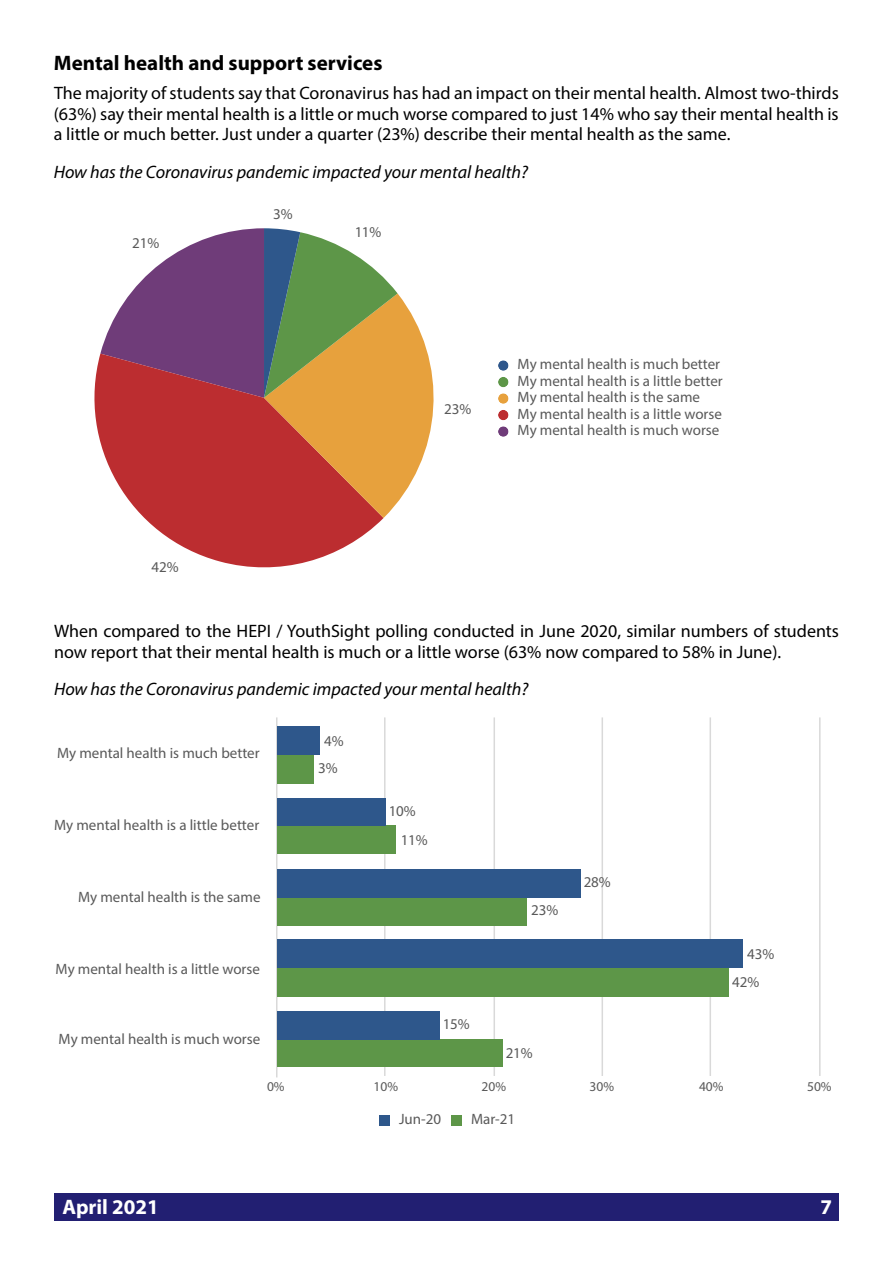
<style>
.page{position:relative;width:893px;height:1263px;background:#fff}
.page>*{position:absolute;margin:0;border:0;box-sizing:border-box;transform-origin:0 0}
.t1{font:700 21px "Myriad Pro";color:#000}
.t2{font:700 21px "Myriad Pro";color:#fff}
.t3{font:18px/20.7px "Myriad Pro";color:#000;text-align:justify}
.t4{font:italic 18px "Myriad Pro";color:#000}
.t5{font:15px/16.5px "Myriad Pro";color:#595959}
.t6{font:13.5px "Myriad Pro";color:#595959}
</style>
<div class="page">
<div style="left:54px;top:1193px;width:785px;height:27px;background:#221f72"></div>
<svg style="left:94px;top:355px;width:290px;height:213px;fill:#bc2d30"></svg>
<svg style="left:100px;top:228px;width:334px;height:290px"></svg>
<div style="left:498px;top:360px;width:10px;height:11px;background:#2e578b;border-radius:50%"></div>
<div style="left:498px;top:377px;width:10px;height:10px;background:#5d9648;border-radius:50%"></div>
<div style="left:498px;top:393px;width:10px;height:11px;background:#e7a13d;border-radius:50%"></div>
<div style="left:498px;top:410px;width:10px;height:10px;background:#bc2d30;border-radius:50%"></div>
<div style="left:498px;top:426px;width:10px;height:11px;background:#6f3c79;border-radius:50%"></div>
<hr style="left:384px;top:717px;width:2px;height:359px;background:#d9d9d9">
<hr style="left:494px;top:717px;width:1px;height:359px;background:#d9d9d9">
<hr style="left:602px;top:717px;width:1px;height:359px;background:#d9d9d9">
<hr style="left:710px;top:717px;width:1px;height:359px;background:#d9d9d9">
<hr style="left:819px;top:717px;width:1px;height:359px;background:#d9d9d9">
<hr style="left:276px;top:718px;width:2px;height:359px;background:#d9d9d9">
<div style="left:278px;top:755px;width:35px;height:28px;background:#5d9648"></div>
<div style="left:278px;top:825px;width:118px;height:29px;background:#5d9648"></div>
<div style="left:278px;top:897px;width:248px;height:29px;background:#5d9648"></div>
<div style="left:278px;top:968px;width:451px;height:28px;background:#5d9648"></div>
<div style="left:278px;top:1040px;width:224px;height:27px;background:#5d9648"></div>
<div style="left:278px;top:726px;width:42px;height:29px;background:#2e578b"></div>
<div style="left:278px;top:798px;width:108px;height:27px;background:#2e578b"></div>
<div style="left:278px;top:869px;width:302px;height:28px;background:#2e578b"></div>
<div style="left:278px;top:939px;width:464px;height:29px;background:#2e578b"></div>
<div style="left:278px;top:1011px;width:162px;height:29px;background:#2e578b"></div>
<div style="left:380px;top:1115px;width:10px;height:10px;background:#2e578b"></div>
<div style="left:452px;top:1115px;width:10px;height:10px;background:#5d9648"></div>
<p class="t1" style="left:54px;top:49px;width:330px">Mental health and support services</p>
<p class="t3" style="left:54px;top:82px;width:787px">The majority of students say that Coronavirus has had an impact on their mental health. Almost two-thirds (63%) say their mental health is a little or much worse compared to just 14% who say their mental health is a little or much better. Just under a quarter (23%) describe their mental health as the same.</p>
<p class="t4" style="left:54px;top:161px;width:476px">How has the Coronavirus pandemic impacted your mental health?</p>
<p class="t5" style="left:132px;top:234px;width:29px">21%</p>
<p class="t5" style="left:152px;top:558px;width:29px">42%</p>
<p class="t5" style="left:273px;top:206px;width:21px">3%</p>
<p class="t5" style="left:354px;top:224px;width:29px">11%</p>
<p class="t5" style="left:444px;top:401px;width:29px">23%</p>
<p class="t5" style="left:518px;top:356px;width:207px">My mental health is much better<br>My mental health is a little better<br>My mental health is the same<br>My mental health is a little worse<br>My mental health is much worse</p>
<p class="t3" style="left:54px;top:620px;width:786px">When compared to the HEPI / YouthSight polling conducted in June 2020, similar numbers of students now report that their mental health is much or a little worse (63% now compared to 58% in June).</p>
<p class="t4" style="left:54px;top:678px;width:476px">How has the Coronavirus pandemic impacted your mental health?</p>
<p class="t5" style="left:57px;top:744px;width:204px">My mental health is much better</p>
<p class="t5" style="left:54px;top:816px;width:207px">My mental health is a little better</p>
<p class="t5" style="left:78px;top:888px;width:184px">My mental health is the same</p>
<p class="t5" style="left:56px;top:960px;width:206px">My mental health is a little worse</p>
<p class="t5" style="left:58px;top:1031px;width:203px">My mental health is much worse</p>
<p class="t5" style="left:324px;top:732px;width:21px">4%</p>
<p class="t5" style="left:318px;top:759px;width:21px">3%</p>
<p class="t5" style="left:388px;top:803px;width:29px">10%</p>
<p class="t5" style="left:400px;top:831px;width:29px">11%</p>
<p class="t5" style="left:531px;top:902px;width:29px">23%</p>
<p class="t5" style="left:584px;top:873px;width:29px">28%</p>
<p class="t5" style="left:442px;top:1016px;width:29px">15%</p>
<p class="t5" style="left:506px;top:1044px;width:29px">21%</p>
<p class="t5" style="left:747px;top:945px;width:29px">43%</p>
<p class="t5" style="left:732px;top:974px;width:29px">42%</p>
<p class="t6" style="left:267px;top:1078px;width:19px">0%</p>
<p class="t6" style="left:374px;top:1078px;width:26px">10%</p>
<p class="t6" style="left:482px;top:1078px;width:26px">20%</p>
<p class="t6" style="left:590px;top:1078px;width:26px">30%</p>
<p class="t6" style="left:699px;top:1078px;width:26px">40%</p>
<p class="t6" style="left:807px;top:1078px;width:26px">50%</p>
<p class="t5" style="left:399px;top:1110px;width:44px">Jun-20</p>
<p class="t5" style="left:471px;top:1110px;width:46px">Mar-21</p>
<p class="t2" style="left:62px;top:1193px;width:98px">April 2021</p>
<p class="t2" style="left:821px;top:1193px;width:13px">7</p>
</div>
